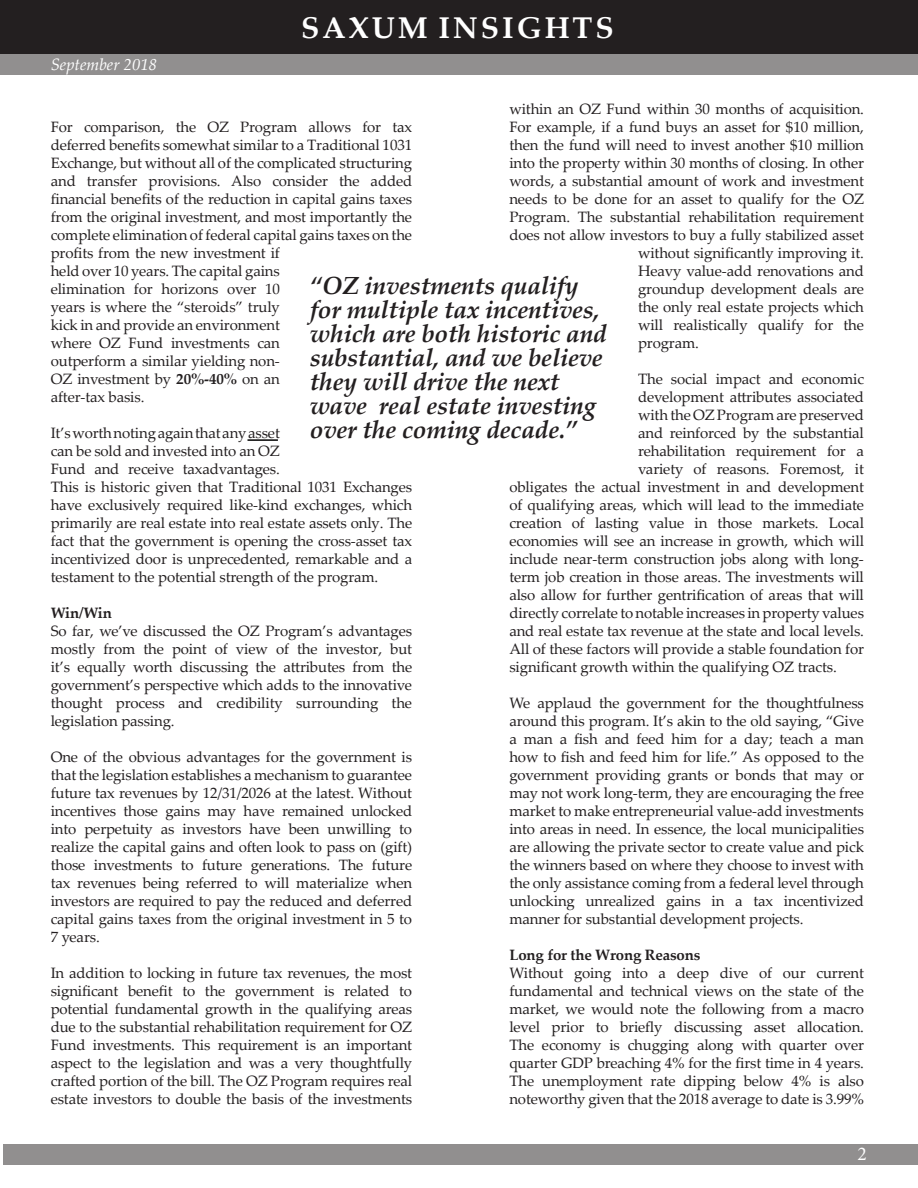
<style>
.page{position:relative;width:918px;height:1188px;background:#fff}
.page>*{position:absolute;margin:0;border:0;box-sizing:border-box;transform-origin:0 0}
.t1{font:700 30px "Palatino Linotype";letter-spacing:.1em;color:#fff}
.t2{font:italic 700 24.75px/24px "Palatino Linotype";letter-spacing:-.01em;color:#231f20}
.t3{font:19.5px "Minion Pro";color:#fff}
.t4{font:italic 16.5px "Palatino Linotype";color:#fff}
.t5{font:15px/18px "Palatino Linotype";letter-spacing:-.01em;color:#231f20;text-align:justify}
.t6{font:700 15px "Palatino Linotype";letter-spacing:-.01em;color:#231f20}
.s1{font-weight:700}
</style>
<div class="page">
<div style="left:0;top:54px;width:918px;height:20px;background:#918f8f"></div>
<div style="left:0;top:0;width:918px;height:54px;background:#231f20"></div>
<div style="left:3px;top:1144px;width:915px;height:20px;background:#918f8f"></div>
<hr style="left:248px;top:439px;width:30px;height:2px;background:#000">
<p class="t4" style="left:51px;top:52px;width:108px">September 2018</p>
<h1 class="t1" style="left:301px;top:6px;width:314px">SAXUM INSIGHTS</h1>
<p class="t5" style="left:509px;top:99px;width:356px">within an OZ Fund within 30 months of acquisition.</p>
<p class="t5" style="left:509px;top:117px;width:356px">For example, if a fund buys an asset for $10 million,</p>
<p class="t5" style="left:509px;top:135px;width:356px">then the fund will need to invest another $10 million</p>
<p class="t5" style="left:509px;top:153px;width:356px">into the property within 30 months of closing. In other</p>
<p class="t5" style="left:509px;top:171px;width:356px">words, a substantial amount of work and investment</p>
<p class="t5" style="left:509px;top:189px;width:356px">needs to be done for an asset to qualify for the OZ</p>
<p class="t5" style="left:509px;top:207px;width:356px">Program. The substantial rehabilitation requirement</p>
<p class="t5" style="left:509px;top:225px;width:356px">does not allow investors to buy a fully stabilized asset</p>
<p class="t5" style="left:638px;top:243px;width:227px">without significantly improving it.</p>
<p class="t5" style="left:638px;top:261px;width:227px">Heavy value-add renovations and</p>
<p class="t5" style="left:638px;top:279px;width:227px">groundup development deals are</p>
<p class="t5" style="left:638px;top:297px;width:227px">the only real estate projects which</p>
<p class="t5" style="left:638px;top:315px;width:227px">will realistically qualify for the</p>
<p class="t5" style="left:638px;top:333px;width:62px">program.</p>
<p class="t5" style="left:638px;top:369px;width:227px">The social impact and economic</p>
<p class="t5" style="left:638px;top:387px;width:227px">development attributes associated</p>
<p class="t5" style="left:638px;top:405px;width:227px">with the OZ Program are preserved</p>
<p class="t5" style="left:638px;top:423px;width:227px">and reinforced by the substantial</p>
<p class="t5" style="left:638px;top:441px;width:227px">rehabilitation requirement for a</p>
<p class="t5" style="left:638px;top:459px;width:227px">variety of reasons. Foremost, it</p>
<p class="t5" style="left:509px;top:477px;width:356px">obligates the actual investment in and development</p>
<p class="t5" style="left:509px;top:495px;width:356px">of qualifying areas, which will lead to the immediate</p>
<p class="t5" style="left:509px;top:513px;width:356px">creation of lasting value in those markets. Local</p>
<p class="t5" style="left:509px;top:531px;width:356px">economies will see an increase in growth, which will</p>
<p class="t5" style="left:509px;top:549px;width:356px">include near-term construction jobs along with long-</p>
<p class="t5" style="left:509px;top:567px;width:356px">term job creation in those areas. The investments will</p>
<p class="t5" style="left:509px;top:585px;width:356px">also allow for further gentrification of areas that will</p>
<p class="t5" style="left:509px;top:603px;width:356px">directly correlate to notable increases in property values</p>
<p class="t5" style="left:509px;top:621px;width:356px">and real estate tax revenue at the state and local levels.</p>
<p class="t5" style="left:509px;top:639px;width:356px">All of these factors will provide a stable foundation for</p>
<p class="t5" style="left:509px;top:657px;width:329px">significant growth within the qualifying OZ tracts.</p>
<p class="t5" style="left:509px;top:693px;width:356px">We applaud the government for the thoughtfulness around this program. It’s akin to the old saying, “Give a man a fish and feed him for a day; teach a man how to fish and feed him for life.” As opposed to the government providing grants or bonds that may or may not work long-term, they are encouraging the free market to make entrepreneurial value-add investments into areas in need. In essence, the local municipalities are allowing the private sector to create value and pick the winners based on where they choose to invest with the only assistance coming from a federal level through unlocking unrealized gains in a tax incentivized manner for substantial development projects.</p>
<p class="t6" style="left:509px;top:944px;width:193px">Long for the Wrong Reasons</p>
<p class="t5" style="left:509px;top:963px;width:356px">Without going into a deep dive of our current fundamental and technical views on the state of the market, we would note the following from a macro level prior to briefly discussing asset allocation.<br>The economy is chugging along with quarter over quarter GDP breaching 4% for the first time in 4 years.<br>The unemployment rate dipping below 4% is also noteworthy given that the 2018 average to date is 3.99%</p>
<p class="t5" style="left:51px;top:117px;width:363px;text-align:left">For comparison, the OZ Program allows for tax deferred benefits somewhat similar to a Traditional 1031<br>Exchange, but without all of the complicated structuring and transfer provisions. Also consider the added financial benefits of the reduction in capital gains taxes from the original investment, and most importantly the complete elimination of federal capital gains taxes on the profits from the new investment if<br>held over 10 years. The capital gains<br>elimination for horizons over 10<br>years is where the “steroids” truly<br>kick in and provide an environment<br>where OZ Fund investments can<br>outperform a similar yielding non-<br>OZ investment by <span class="s1">20%-40%</span> on an<br>after-tax basis.</p>
<p class="t5" style="left:51px;top:423px;width:363px;text-align:left">It’s worth noting again that any asset<br>can be sold and invested into an OZ<br>Fund and receive taxadvantages.<br>This is historic given that Traditional 1031 Exchanges have exclusively required like-kind exchanges, which primarily are real estate into real estate assets only. The fact that the government is opening the cross-asset tax incentivized door is unprecedented, remarkable and a testament to the potential strength of the program.</p>
<p class="t6" style="left:51px;top:602px;width:63px">Win/Win</p>
<p class="t5" style="left:51px;top:621px;width:363px">So far, we’ve discussed the OZ Program’s advantages mostly from the point of view of the investor, but it’s equally worth discussing the attributes from the government’s perspective which adds to the innovative thought process and credibility surrounding the legislation passing.</p>
<p class="t5" style="left:51px;top:747px;width:363px">One of the obvious advantages for the government is that the legislation establishes a mechanism to guarantee future tax revenues by 12/31/2026 at the latest. Without incentives those gains may have remained unlocked into perpetuity as investors have been unwilling to realize the capital gains and often look to pass on (gift) those investments to future generations. The future tax revenues being referred to will materialize when investors are required to pay the reduced and deferred capital gains taxes from the original investment in 5 to 7 years.</p>
<p class="t5" style="left:51px;top:963px;width:363px">In addition to locking in future tax revenues, the most significant benefit to the government is related to potential fundamental growth in the qualifying areas due to the substantial rehabilitation requirement for OZ Fund investments. This requirement is an important aspect to the legislation and was a very thoughtfully crafted portion of the bill. The OZ Program requires real estate investors to double the basis of the investments</p>
<p class="t2" style="left:310px;top:272px;width:299px">“OZ investments qualify for multiple tax incentives, which are both historic and substantial, and we believe they will drive the next wave real estate investing over the coming decade.”</p>
<p class="t3" style="left:857px;top:1140px;width:11px">2</p>
</div>
